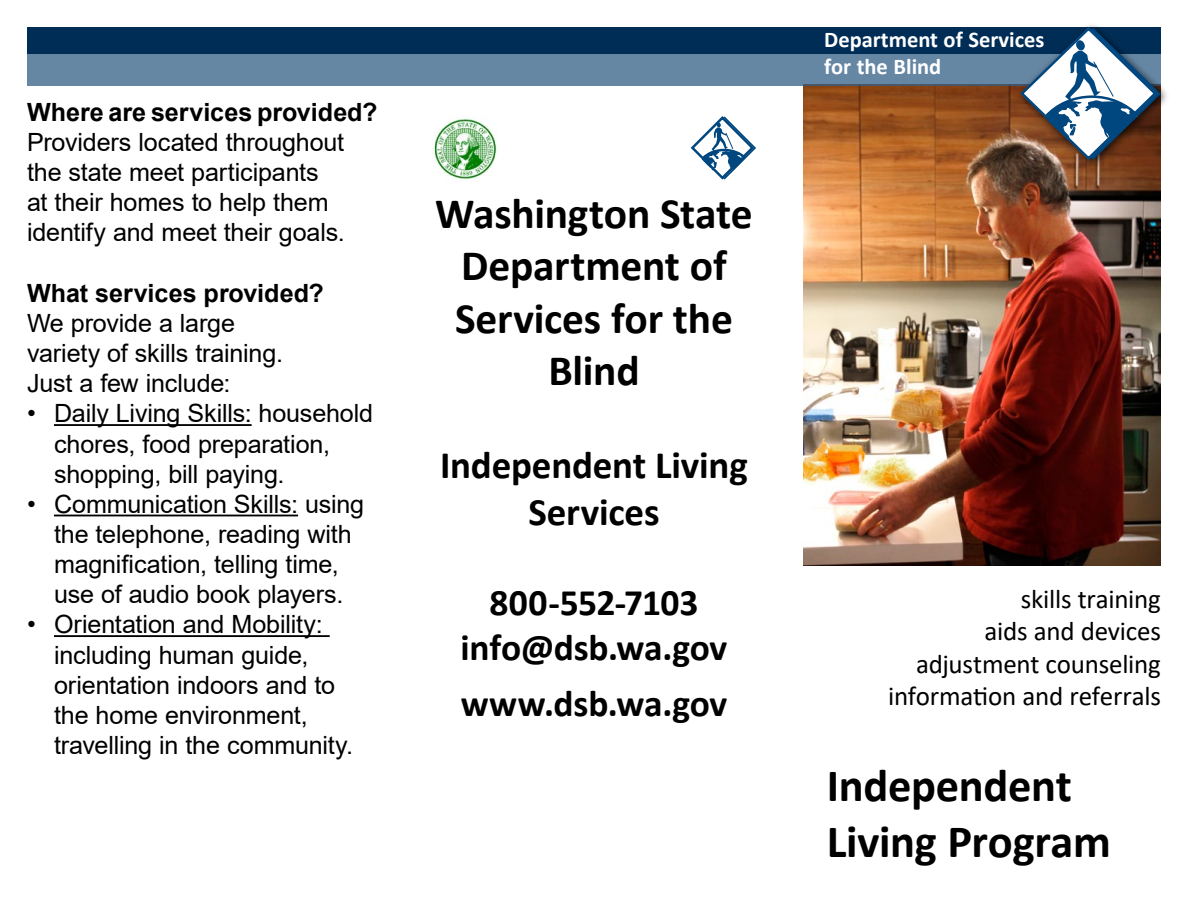
<style>
.page{position:relative;width:1188px;height:918px;background:#fff}
.page>*{position:absolute;margin:0;border:0;box-sizing:border-box;transform-origin:0 0}
.t1{font:700 46.5px/55.8px "Calibri";letter-spacing:-.005em;color:#000}
.t2{font:700 43.5px/52.2px "Calibri";letter-spacing:-.005em;color:#000;text-align:center}
.t3{font:700 39px/46.8px "Calibri";letter-spacing:-.005em;color:#000;text-align:center}
.t4{font:700 37.5px "Calibri";letter-spacing:-.005em;color:#000}
.t5{font:27px "Calibri";letter-spacing:-.01em;color:#000}
.t6{font:25.2px/30.2px "Arial";letter-spacing:-.005em;color:#000}
.t7{font:700 25.2px "Arial";color:#000}
.t8{font:700 22.5px/27.2px "Calibri";color:#fff}
</style>
<div class="page">
<img style="left:804px;top:85px;width:357px;height:481px">
<div style="left:27px;top:27px;width:1134px;height:27px;background:#002d56"></div>
<div style="left:27px;top:54px;width:1134px;height:31px;background:#6687a4"></div>
<div style="left:1015px;top:22px;width:155px;height:148px;background:#000;opacity:.75"></div>
<svg style="left:1018px;top:25px;width:145px;height:137px"></svg>
<img style="left:432px;top:116px;width:65px;height:63px">
<svg style="left:690px;top:116px;width:66px;height:64px"></svg>
<hr style="left:54px;top:424px;width:198px;height:2px;background:#000">
<hr style="left:54px;top:515px;width:244px;height:1px;background:#000">
<hr style="left:54px;top:635px;width:276px;height:2px;background:#000">
<p class="t7" style="left:27px;top:94px;width:352px">Where are services provided?</p>
<p class="t6" style="left:27px;top:127px;width:319px">Providers located throughout the state meet participants at their homes to help them identify and meet their goals.</p>
<p class="t7" style="left:27px;top:275px;width:298px">What services provided?</p>
<p class="t6" style="left:27px;top:308px;width:258px">We provide a large variety of skills training.<br>Just a few include:</p>
<p class="t6" style="left:54px;top:398px;width:321px;text-indent:-27px">• Daily Living Skills: household chores, food preparation, shopping, bill paying.</p>
<p class="t6" style="left:27px;top:489px;width:339px;text-align:center">• Communication Skills: using the telephone, reading with magnification, telling time,<br>use of audio book players.</p>
<p class="t6" style="left:54px;top:609px;width:301px;text-indent:-27px">• Orientation and Mobility: including human guide, orientation indoors and to the home environment, travelling in the community.</p>
<p class="t2" style="left:435px;top:187px;width:319px">Washington State<br>Department of<br>Services for the<br>Blind</p>
<p class="t3" style="left:440px;top:441px;width:309px">Independent Living<br>Services</p>
<p class="t4" style="left:490px;top:576px;width:210px">800-552-7103</p>
<p class="t4" style="left:461px;top:621px;width:268px">info@dsb.wa.gov</p>
<p class="t4" style="left:461px;top:677px;width:268px">www.dsb.wa.gov</p>
<p class="t8" style="left:824px;top:26px;width:222px">Department of Services for the Blind</p>
<p class="t5" style="left:1021px;top:580px;width:142px">skills training</p>
<p class="t5" style="left:984px;top:612px;width:178px">aids and devices</p>
<p class="t5" style="left:916px;top:645px;width:246px">adjustment counseling</p>
<p class="t5" style="left:888px;top:677px;width:274px">information and referrals</p>
<p class="t1" style="left:827px;top:757px;width:286px">Independent<br>Living Program</p>
</div>
